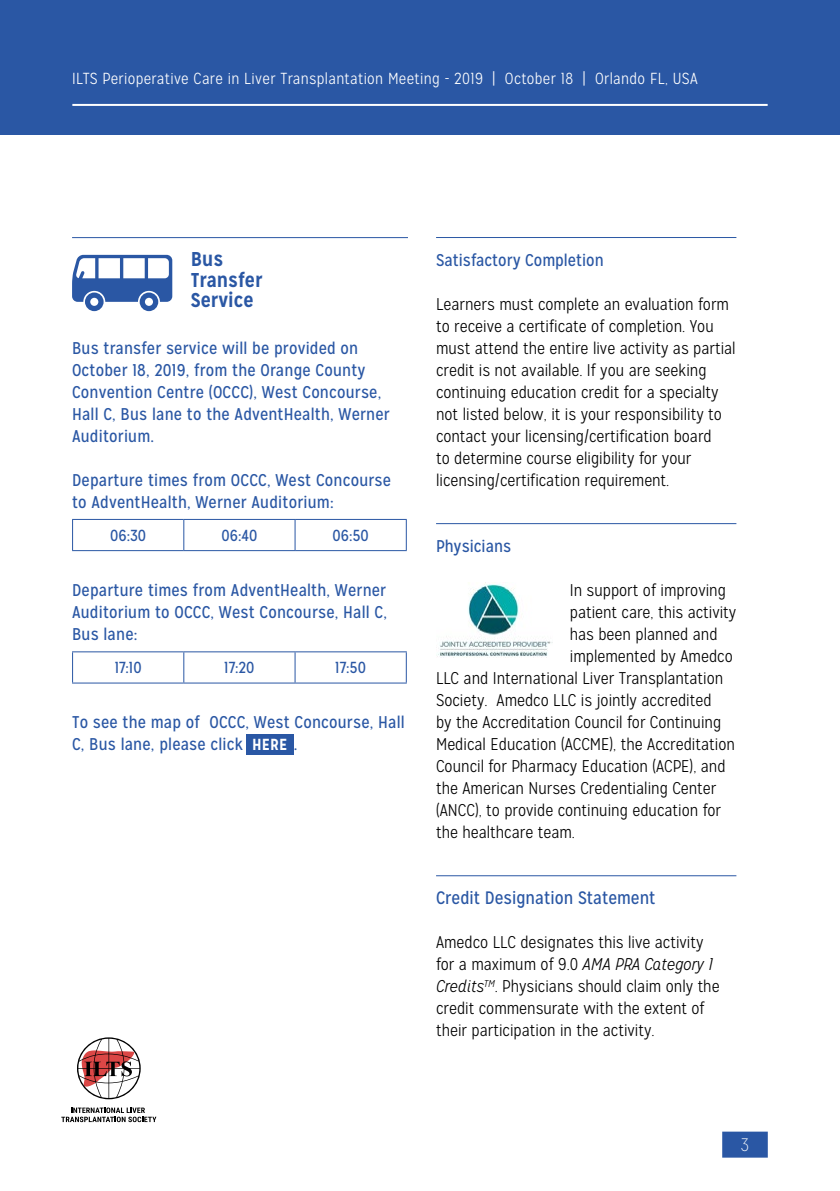
<style>
.page{position:relative;width:840px;height:1191px;background:#fff}
.page>*{position:absolute;margin:0;border:0;box-sizing:border-box;transform-origin:0 0}
.t1{font:700 20px/20.4px "Mission Gothic";color:#2a57a4}
.t2{font:18px "Mission Gothic";color:#2a57a4}
.t3{font:100 18px "Mission Gothic";color:#fff}
.t4{font:300 17px/22px "Mission Gothic";color:#000}
.t5{font:17px/22px "Mission Gothic";letter-spacing:.01em;color:#2a57a4}
.t6{font:300 16px "Mission Gothic";letter-spacing:.02em;color:#fff}
.t7{font:16px "Mission Gothic";color:#2a57a4}
.t8{font:700 16px "Mission Gothic";color:#fff}
.s1{font-weight:400;font-size:17px;color:#2a57a4}
.s2{font-style:italic}
</style>
<div class="page">
<div style="left:0;top:0;width:839px;height:134px;background:#2a57a4"></div>
<div style="left:721px;top:1131px;width:46px;height:26px;background:#2a57a4"></div>
<hr style="left:72px;top:104px;width:695px;height:2px;background:#fff">
<svg style="left:77px;top:1037px;width:64px;height:62px"></svg>
<svg style="left:61px;top:1107px;width:95px;height:15px"></svg>
<hr style="left:72px;top:237px;width:336px;height:1px;background:#2a57a4">
<hr style="left:72px;top:520px;width:1px;height:30px;background:#2a57a4">
<hr style="left:183px;top:520px;width:1px;height:30px;background:#2a57a4">
<hr style="left:294px;top:520px;width:1px;height:30px;background:#2a57a4">
<hr style="left:405px;top:520px;width:1px;height:30px;background:#2a57a4">
<hr style="left:72px;top:550px;width:112px;height:1px;background:#2a57a4">
<hr style="left:184px;top:550px;width:111px;height:1px;background:#2a57a4">
<hr style="left:295px;top:550px;width:111px;height:1px;background:#2a57a4">
<hr style="left:72px;top:519px;width:112px;height:1px;background:#2a57a4">
<hr style="left:184px;top:519px;width:111px;height:1px;background:#2a57a4">
<hr style="left:295px;top:519px;width:111px;height:1px;background:#2a57a4">
<hr style="left:72px;top:652px;width:1px;height:30px;background:#2a57a4">
<hr style="left:183px;top:652px;width:1px;height:30px;background:#2a57a4">
<hr style="left:294px;top:652px;width:1px;height:30px;background:#2a57a4">
<hr style="left:405px;top:652px;width:1px;height:30px;background:#2a57a4">
<hr style="left:72px;top:682px;width:112px;height:1px;background:#2a57a4">
<hr style="left:184px;top:682px;width:111px;height:1px;background:#2a57a4">
<hr style="left:295px;top:682px;width:111px;height:1px;background:#2a57a4">
<hr style="left:72px;top:651px;width:112px;height:1px;background:#2a57a4">
<hr style="left:184px;top:651px;width:111px;height:1px;background:#2a57a4">
<hr style="left:295px;top:651px;width:111px;height:1px;background:#2a57a4">
<svg style="left:72px;top:255px;width:100px;height:56px"></svg>
<hr style="left:436px;top:237px;width:300px;height:1px;background:#2a57a4">
<hr style="left:436px;top:523px;width:300px;height:1px;background:#2a57a4">
<hr style="left:436px;top:875px;width:300px;height:1px;background:#2a57a4">
<img style="left:437px;top:582px;width:115px;height:75px">
<div style="left:246px;top:734px;width:47px;height:21px;background:#2a57a4"></div>
<p class="t6" style="left:72px;top:69px;width:626px">ILTS Perioperative Care in Liver Transplantation Meeting - 2019 | October 18 | Orlando FL, USA</p>
<p class="t1" style="left:190px;top:249px;width:73px">Bus<br>Transfer<br>Service</p>
<p class="t5" style="left:72px;top:337px;width:319px">Bus transfer service will be provided on October 18, 2019, from the Orange County Convention Centre (OCCC), West Concourse, Hall C, Bus lane to the AdventHealth, Werner Auditorium.</p>
<p class="t5" style="left:72px;top:469px;width:320px">Departure times from OCCC, West Concourse to AdventHealth, Werner Auditorium:</p>
<p class="t7" style="left:110px;top:526px;width:38px">06:30</p>
<p class="t7" style="left:221px;top:526px;width:37px">06:40</p>
<p class="t7" style="left:332px;top:526px;width:38px">06:50</p>
<p class="t5" style="left:72px;top:579px;width:316px;text-align:justify">Departure times from AdventHealth, Werner Auditorium to OCCC, West Concourse, Hall C, Bus lane:</p>
<p class="t7" style="left:115px;top:658px;width:28px">17:10</p>
<p class="t7" style="left:224px;top:658px;width:32px">17:20</p>
<p class="t7" style="left:335px;top:658px;width:32px">17:50</p>
<p class="t5" style="left:72px;top:711px;width:334px">To see the map of OCCC, West Concourse, Hall<br>C, Bus lane, please click</p>
<p class="t8" style="left:252px;top:734px;width:47px">HERE <span class="s1">.</span></p>
<p class="t5" style="left:436px;top:249px;width:169px">Satisfactory Completion</p>
<p class="t4" style="left:436px;top:293px;width:301px">Learners must complete an evaluation form to receive a certificate of completion. You must attend the entire live activity as partial credit is not available. If you are seeking continuing education credit for a specialty not listed below, it is your responsibility to contact your licensing/certification board<br>to determine course eligibility for your licensing/certification requirement.</p>
<p class="t5" style="left:436px;top:535px;width:77px">Physicians</p>
<p class="t4" style="left:569px;top:579px;width:158px">In support of improving</p>
<p class="t4" style="left:569px;top:601px;width:168px">patient care, this activity</p>
<p class="t4" style="left:569px;top:623px;width:149px">has been planned and</p>
<p class="t4" style="left:569px;top:645px;width:164px">implemented by Amedco</p>
<p class="t4" style="left:436px;top:667px;width:288px">LLC and International Liver Transplantation</p>
<p class="t4" style="left:436px;top:689px;width:277px">Society. Amedco LLC is jointly accredited</p>
<p class="t4" style="left:436px;top:711px;width:286px">by the Accreditation Council for Continuing</p>
<p class="t4" style="left:436px;top:733px;width:300px">Medical Education (ACCME), the Accreditation</p>
<p class="t4" style="left:436px;top:755px;width:291px">Council for Pharmacy Education (ACPE), and</p>
<p class="t4" style="left:436px;top:777px;width:282px">the American Nurses Credentialing Center</p>
<p class="t4" style="left:436px;top:799px;width:286px">(ANCC), to provide continuing education for</p>
<p class="t4" style="left:436px;top:821px;width:140px">the healthcare team.</p>
<p class="t2" style="left:436px;top:887px;width:221px">Credit Designation Statement</p>
<p class="t4" style="left:436px;top:931px;width:285px">Amedco LLC designates this live activity for a maximum of 9.0 <span class="s2">AMA PRA Category 1<br>Credits</span><sup>TM</sup>. Physicians should claim only the credit commensurate with the extent of their participation in the activity.</p>
<p class="t3" style="left:740px;top:1134px;width:10px">3</p>
</div>
